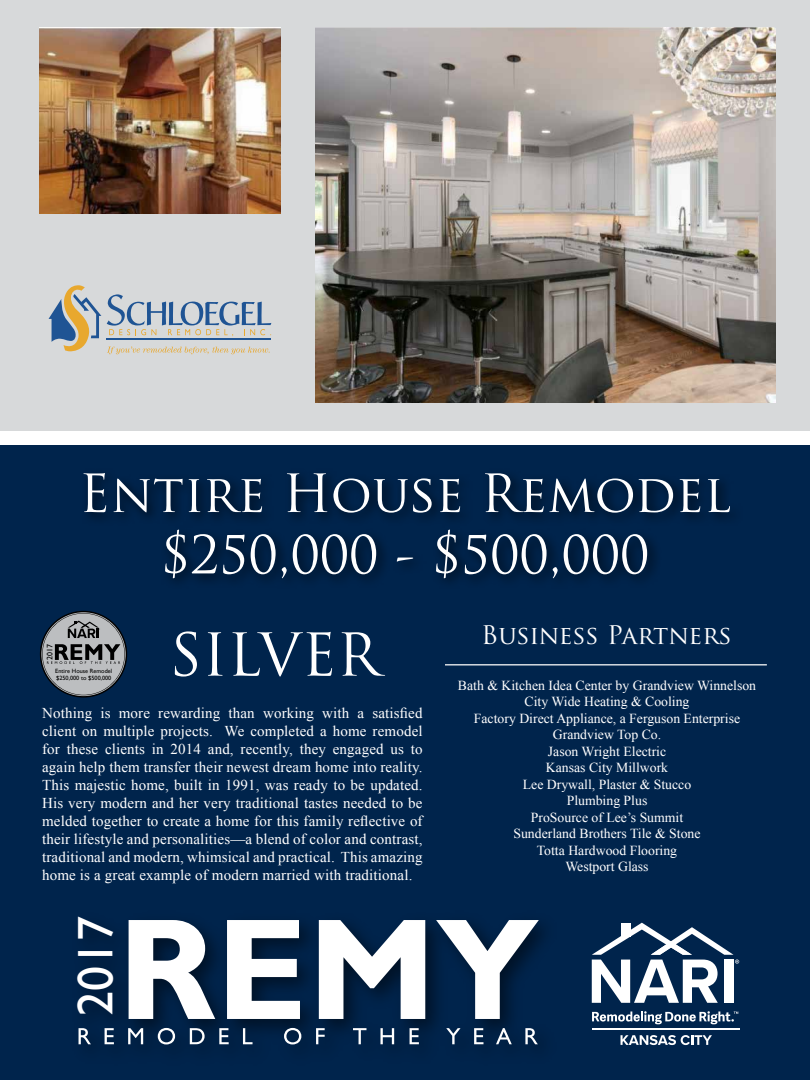
<style>
.page{position:relative;width:810px;height:1080px;background:#00244c}
.page>*{position:absolute;margin:0;border:0;box-sizing:border-box;transform-origin:0 0}
.t1{font:57.5px "Trajan Pro";color:#fff}
.t2{font:51.25px/61.5px "Trajan Pro";color:#fff;text-align:center}
.t3{font:49.88px "Gill Sans";color:#fff}
.t4{font:25px "Trajan Pro";letter-spacing:-.005em;color:#fff}
.t5{font:15px/18px "Times New Roman";letter-spacing:.01em;color:#fff;text-align:justify}
.t6{font:13.75px/16.5px "Times New Roman";color:#fff;text-align:center}
.t7{font:8px "Gill Sans";color:#000}
.t8{font:6.12px/7.4px "Gill Sans";color:#000}
</style>
<div class="page">
<div style="left:0;top:0;width:810px;height:445px;background:#fff"></div>
<div style="left:0;top:0;width:810px;height:431px;background:#d7d9da"></div>
<img style="left:78px;top:920px;width:466px;height:125px">
<svg style="left:129px;top:920px;width:86px;height:99px"></svg>
<svg style="left:227px;top:920px;width:73px;height:99px;background:#b0b8c2"></svg>
<svg style="left:319px;top:920px;width:106px;height:99px"></svg>
<svg style="left:436px;top:920px;width:103px;height:99px"></svg>
<svg style="left:79px;top:1028px;width:12px;height:16px"></svg>
<svg style="left:105px;top:1028px;width:9px;height:16px"></svg>
<svg style="left:128px;top:1028px;width:15px;height:16px"></svg>
<svg style="left:158px;top:1028px;width:17px;height:16px"></svg>
<svg style="left:190px;top:1028px;width:15px;height:16px"></svg>
<svg style="left:219px;top:1028px;width:10px;height:16px"></svg>
<svg style="left:243px;top:1028px;width:10px;height:16px"></svg>
<svg style="left:284px;top:1028px;width:17px;height:16px"></svg>
<svg style="left:316px;top:1028px;width:9px;height:16px"></svg>
<svg style="left:353px;top:1028px;width:13px;height:16px"></svg>
<svg style="left:380px;top:1028px;width:14px;height:16px"></svg>
<svg style="left:410px;top:1028px;width:9px;height:16px"></svg>
<svg style="left:446px;top:1028px;width:15px;height:16px"></svg>
<svg style="left:474px;top:1028px;width:9px;height:16px"></svg>
<svg style="left:496px;top:1028px;width:16px;height:16px"></svg>
<svg style="left:525px;top:1028px;width:13px;height:16px"></svg>
<svg style="left:592px;top:1011px;width:146px;height:13px"></svg>
<svg style="left:621px;top:1035px;width:91px;height:10px"></svg>
<hr style="left:592px;top:1029px;width:147px;height:1px;background:#fff">
<svg style="left:592px;top:923px;width:147px;height:80px"></svg>
<img style="left:315px;top:27px;width:460px;height:375px">
<img style="left:40px;top:27px;width:240px;height:186px">
<div style="left:80px;top:468px;width:664px;height:124px;background:#000;opacity:.75"></div>
<hr style="left:445px;top:664px;width:322px;height:1px;background:#fff">
<svg style="left:107px;top:347px;width:163px;height:7px"></svg>
<hr style="left:107px;top:338px;width:164px;height:2px;background:#1f5494">
<svg style="left:49px;top:285px;width:52px;height:66px"></svg>
<svg style="left:107px;top:294px;width:164px;height:42px"></svg>
<svg style="left:40px;top:611px;width:87px;height:87px"></svg>
<h2 class="t2" style="left:79px;top:462px;width:654px">Entire House Remodel $250,000 - $500,000</h2>
<p class="t7" style="left:45px;top:660px;width:17px;rotate:-90deg">2017</p>
<p class="t8" style="left:55px;top:667px;width:58px">Entire House Remodel $250,000 to $500,000</p>
<h1 class="t1" style="left:169px;top:618px;width:212px">SILVER</h1>
<p class="t5" style="left:42px;top:704px;width:382px">Nothing is more rewarding than working with a satisfied client on multiple projects. We completed a home remodel for these clients in 2014 and, recently, they engaged us to again help them transfer their newest dream home into reality.<br>This majestic home, built in 1991, was ready to be updated.<br>His very modern and her very traditional tastes needed to be melded together to create a home for this family reflective of their lifestyle and personalities—a blend of color and contrast, traditional and modern, whimsical and practical. This amazing home is a great example of modern married with traditional.</p>
<h3 class="t3" style="left:66px;top:1016px;width:101px;rotate:-90deg">2017</h3>
<h3 class="t4" style="left:481px;top:619px;width:252px">Business Partners</h3>
<p class="t6" style="left:458px;top:677px;width:300px">Bath &amp; Kitchen Idea Center by Grandview Winnelson<br>City Wide Heating &amp; Cooling<br>Factory Direct Appliance, a Ferguson Enterprise<br>Grandview Top Co.<br>Jason Wright Electric<br>Kansas City Millwork<br>Lee Drywall, Plaster &amp; Stucco<br>Plumbing Plus<br>ProSource of Lee’s Summit<br>Sunderland Brothers Tile &amp; Stone<br>Totta Hardwood Flooring<br>Westport Glass</p>
</div>
